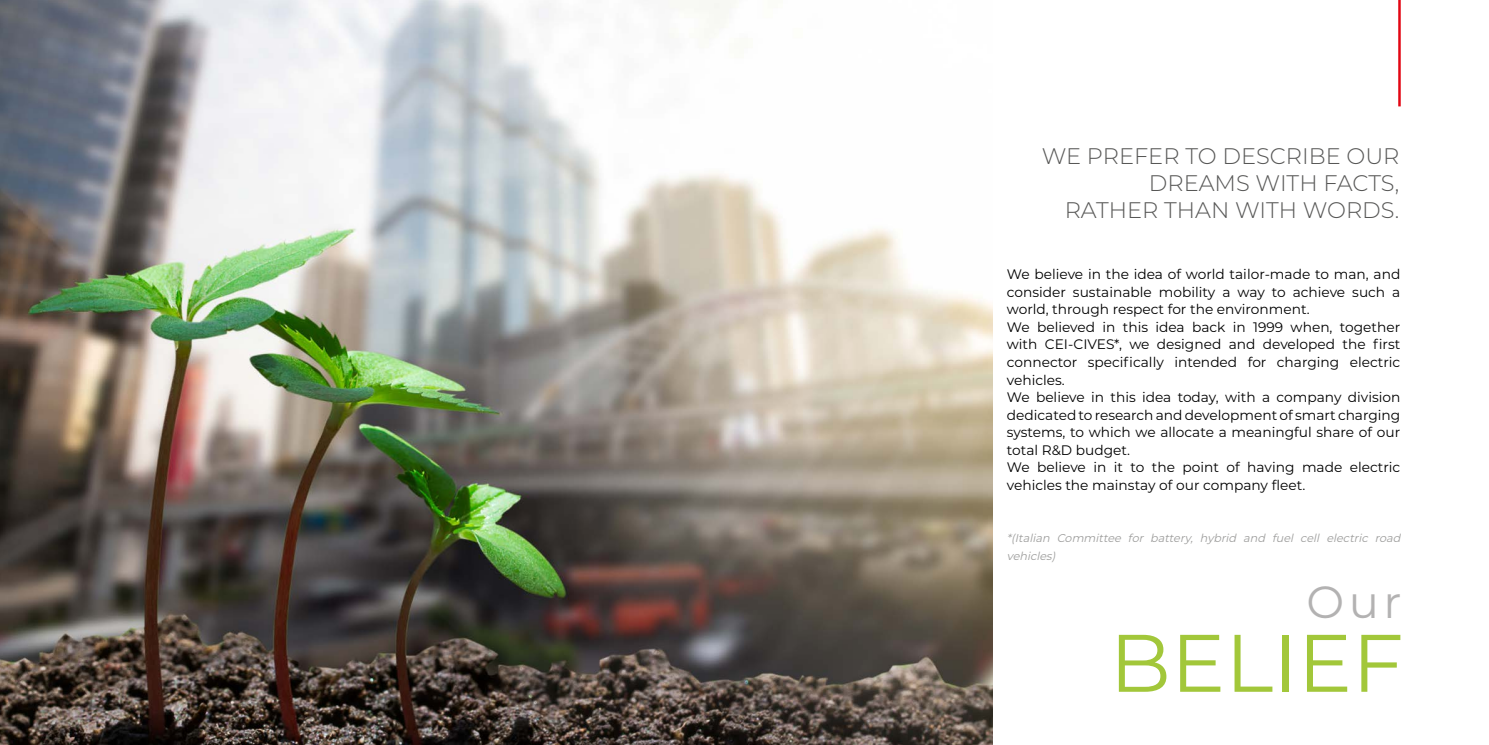
<style>
.page{position:relative;width:1489px;height:745px;background:#fff}
.page>*{position:absolute;margin:0;border:0;box-sizing:border-box;transform-origin:0 0}
.t1{font:81.25px "Montserrat";color:#a2c73a}
.t2{font:45px "Montserrat";color:#b3b2b2}
.t3{font:300 22.5px/27px "Montserrat";color:#575756;text-align:right}
.t4{font:13.75px/17.5px "Montserrat";color:#000}
.t5{font:italic 11.25px/17.5px "Montserrat";color:#9d9d9c}
</style>
<div class="page">
<img style="left:0;top:0;width:992px;height:744px">
<hr style="left:1397px;top:0;width:3px;height:106px;background:#e30613">
<h3 class="t3" style="left:1041px;top:141px;width:359px">WE PREFER TO DESCRIBE OUR<br>DREAMS WITH FACTS,<br>RATHER THAN WITH WORDS.</h3>
<p class="t4" style="left:1006px;top:265px;width:395px">We believe in the idea of world tailor-made to man, and consider sustainable mobility a way to achieve such a world, through respect for the environment.<br>We believed in this idea back in 1999 when, together with CEI-CIVES*, we designed and developed the first connector specifically intended for charging electric vehicles.<br>We believe in this idea today, with a company division dedicated to research and development of smart charging systems, to which we allocate a meaningful share of our total R&amp;D budget.<br>We believe in it to the point of having made electric vehicles the mainstay of our company fleet.</p>
<p class="t5" style="left:1006px;top:528px;width:398px">*(Italian Committee for battery, hybrid and fuel cell electric road vehicles)</p>
<h2 class="t2" style="left:1306px;top:571px;width:97px">Our</h2>
<h1 class="t1" style="left:1109px;top:606px;width:295px">BELIEF</h1>
</div>
